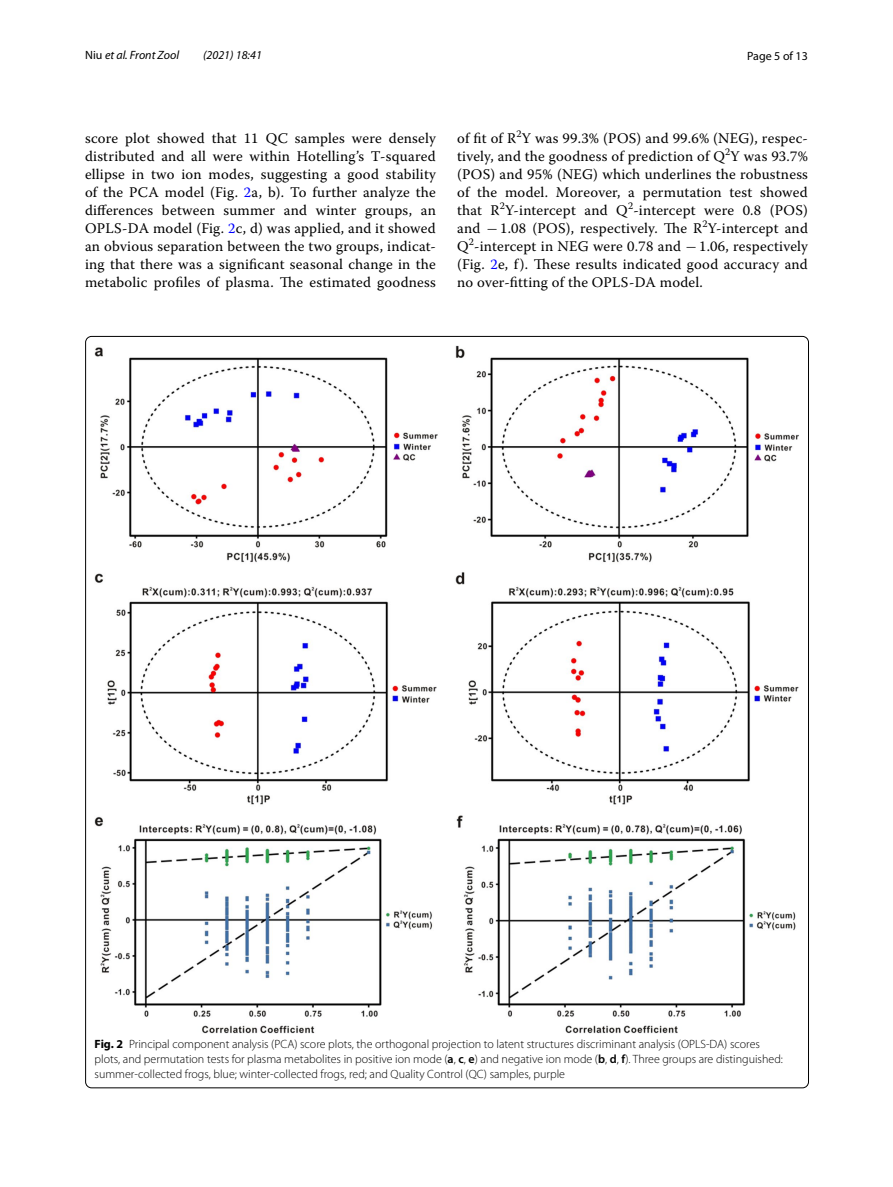
<style>
.page{position:relative;width:893px;height:1187px;background:#fff}
.page>*{position:absolute;margin:0;border:0;box-sizing:border-box;transform-origin:0 0}
.t1{font:14.7px/18px "Warnock Pro";letter-spacing:.015em;color:#000;text-align:justify}
.t2{font:300 12px/15px "Myriad Pro";color:#000}
.t3{font:italic 12px "Myriad Pro";color:#000}
.t4{font:12px "Myriad Pro";color:#000}
.s1{font-style:normal}
.s2{color:#00f}
.s3{font-family:"MTSY"}
.s4{font-weight:700}
.s5{font-weight:600}
</style>
<div class="page">
<img style="left:94px;top:345px;width:705px;height:688px">
<p class="t3" style="left:85px;top:48px;width:96px"><span class="s1">Niu</span> et al. Front Zool</p>
<p class="t3" style="left:203px;top:48px;width:60px">(2021) 18:41</p>
<p class="t4" style="left:747px;top:48px;width:62px">Page 5 of 13</p>
<p class="t1" style="left:85px;top:128px;width:352px">score plot showed that 11 QC samples were densely distributed and all were within Hotelling’s T-squared ellipse in two ion modes, suggesting a good stability of the PCA model (Fig. <span class="s2">2</span>a, b). To further analyze the differences between summer and winter groups, an OPLS-DA model (Fig. <span class="s2">2</span>c, d) was applied, and it showed an obvious separation between the two groups, indicat&shy;ing that there was a significant seasonal change in the metabolic profiles of plasma. The estimated goodness</p>
<p class="t1" style="left:457px;top:128px;width:352px">of fit of R<sup>2</sup>Y was 99.3% (POS) and 99.6% (NEG), respec&shy;tively, and the goodness of prediction of Q<sup>2</sup>Y was 93.7% (POS) and 95% (NEG) which underlines the robustness of the model. Moreover, a permutation test showed that R<sup>2</sup>Y-intercept and Q<sup>2</sup>-intercept were 0.8 (POS) and <span class="s3">−</span>1.08 (POS), respectively. The R<sup>2</sup>Y-intercept and Q<sup>2</sup>-intercept in NEG were 0.78 and <span class="s3">−</span>1.06, respectively (Fig. <span class="s2">2</span>e, f). These results indicated good accuracy and no over-fitting of the OPLS-DA model.</p>
<p class="t2" style="left:95px;top:1036px;width:690px"><span class="s4">Fig. 2</span> Principal component analysis (PCA) score plots, the orthogonal projection to latent structures discriminant analysis (OPLS-DA) scores plots, and permutation tests for plasma metabolites in positive ion mode (<span class="s5">a</span>, <span class="s5">c</span>, <span class="s5">e</span>) and negative ion mode (<span class="s5">b</span>, <span class="s5">d</span>, <span class="s5">f</span>). Three groups are distinguished: summer-collected frogs, blue; winter-collected frogs, red; and Quality Control (QC) samples, purple</p>
</div>
